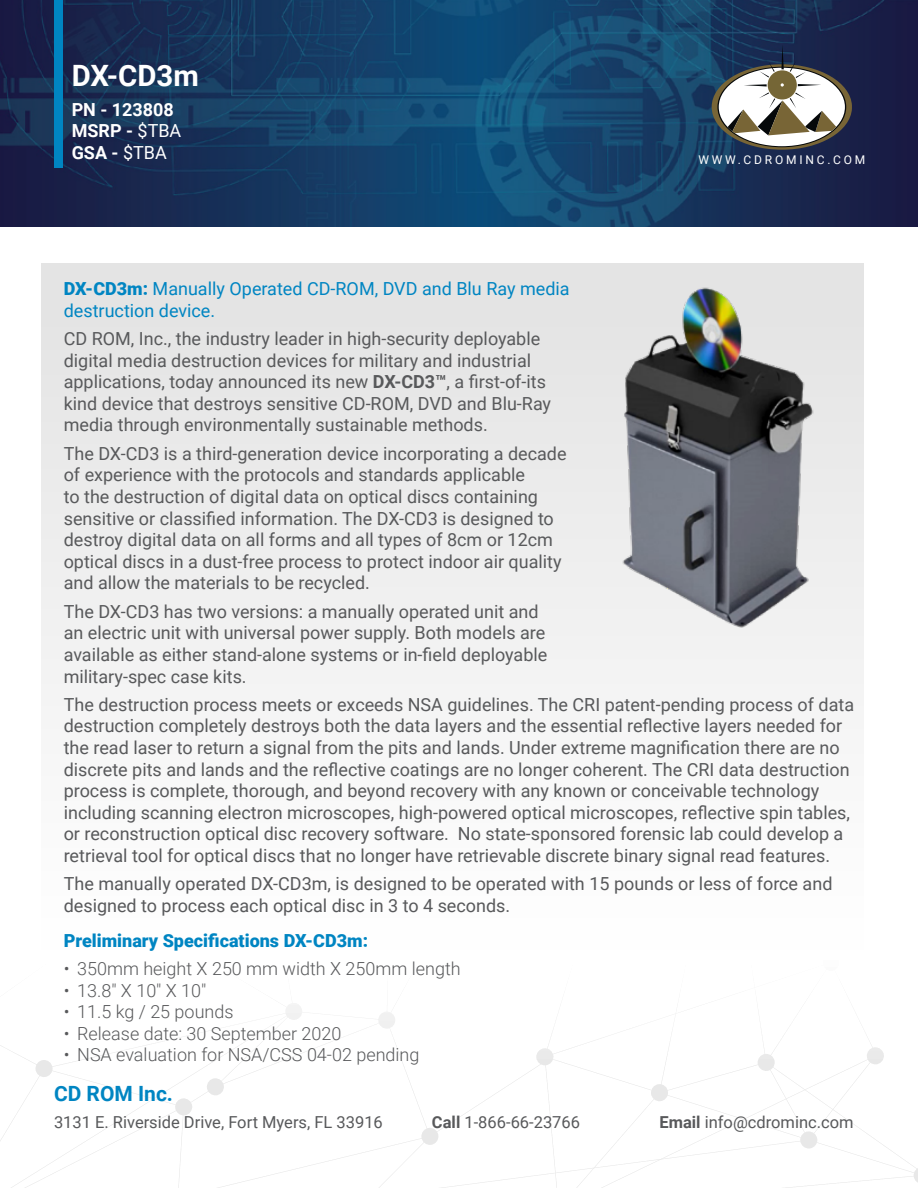
<style>
.page{position:relative;width:918px;height:1188px;background:#fff}
.page>*{position:absolute;margin:0;border:0;box-sizing:border-box;transform-origin:0 0}
.t1{font:700 29.4px "Roboto";color:#fff}
.t2{font:700 21px "Roboto";color:#0085c2}
.t3{font:18px/21.6px "Roboto";color:#58595b}
.t4{font:300 18px "Roboto";color:#58595b}
.t5{font:18px/21.6px "Roboto";color:#0085c2}
.t6{font:900 18px "Roboto";color:#0085c2}
.t7{font:700 18px/21.6px "Roboto";color:#fff}
.t8{font:16.5px "Roboto";color:#58595b}
.t9{font:12px "Roboto";letter-spacing:.235em;color:#fff}
.s1{font-weight:400}
.s2{font-weight:900}
.s3{font-weight:700}
</style>
<div class="page">
<svg style="left:0;top:1005px;width:918px;height:183px"></svg>
<div style="left:41px;top:264px;width:823px;height:686px;background:linear-gradient(to bottom,#e2e2e2,#fff)"></div>
<svg style="left:0;top:0;width:918px;height:227px;background:#163961"></svg>
<svg style="left:712px;top:45px;width:140px;height:105px"></svg>
<div style="left:54px;top:0;width:8px;height:168px;background:#0085c2"></div>
<img style="left:582px;top:264px;width:282px;height:391px">
<h1 class="t1" style="left:72px;top:55px;width:129px">DX-CD3m</h1>
<p class="t7" style="left:72px;top:98px;width:111px">PN - 123808<br>MSRP - <span class="s1">$TBA<br></span>GSA - <span class="s1">$TBA</span></p>
<p class="t9" style="left:698px;top:152px;width:168px">WWW.CDROMINC.COM</p>
<p class="t5" style="left:64px;top:277px;width:507px"><span class="s2">DX-CD3m:</span> Manually Operated CD-ROM, DVD and Blu Ray media destruction device.</p>
<p class="t3" style="left:64px;top:327px;width:489px">CD ROM, Inc., the industry leader in high-security deployable digital media destruction devices for military and industrial applications, today announced its new <span class="s3">DX-CD3™</span>, a first-of-its kind device that destroys sensitive CD-ROM, DVD and Blu-Ray media through environmentally sustainable methods.</p>
<p class="t3" style="left:64px;top:442px;width:504px">The DX-CD3 is a third-generation device incorporating a decade of experience with the protocols and standards applicable<br>to the destruction of digital data on optical discs containing sensitive or classified information. The DX-CD3 is designed to destroy digital data on all forms and all types of 8cm or 12cm optical discs in a dust-free process to protect indoor air quality and allow the materials to be recycled.</p>
<p class="t3" style="left:64px;top:600px;width:485px">The DX-CD3 has two versions: a manually operated unit and an electric unit with universal power supply. Both models are available as either stand-alone systems or in-field deployable military-spec case kits.</p>
<p class="t3" style="left:64px;top:693px;width:792px">The destruction process meets or exceeds NSA guidelines. The CRI patent-pending process of data destruction completely destroys both the data layers and the essential reflective layers needed for the read laser to return a signal from the pits and lands. Under extreme magnification there are no discrete pits and lands and the reflective coatings are no longer coherent. The CRI data destruction process is complete, thorough, and beyond recovery with any known or conceivable technology including scanning electron microscopes, high-powered optical microscopes, reflective spin tables, or reconstruction optical disc recovery software. No state-sponsored forensic lab could develop a retrieval tool for optical discs that no longer have retrievable discrete binary signal read features.</p>
<p class="t3" style="left:64px;top:873px;width:770px">The manually operated DX-CD3m, is designed to be operated with 15 pounds or less of force and designed to process each optical disc in 3 to 4 seconds.</p>
<p class="t6" style="left:64px;top:928px;width:306px">Preliminary Specifications DX-CD3m:</p>
<p class="t4" style="left:64px;top:956px;width:398px">• 350mm height X 250 mm width X 250mm length</p>
<p class="t4" style="left:64px;top:978px;width:144px">• 13.8" X 10" X 10"</p>
<p class="t4" style="left:64px;top:999px;width:171px">• 11.5 kg / 25 pounds</p>
<p class="t4" style="left:64px;top:1021px;width:279px">• Release date: 30 September 2020</p>
<p class="t4" style="left:64px;top:1042px;width:357px">• NSA evaluation for NSA/CSS 04-02 pending</p>
<p class="t2" style="left:54px;top:1079px;width:121px">CD ROM Inc.</p>
<p class="t8" style="left:54px;top:1110px;width:330px">3131 E. Riverside Drive, Fort Myers, FL 33916</p>
<p class="t8" style="left:432px;top:1110px;width:150px"><span class="s3">Call</span> 1-866-66-23766</p>
<p class="t8" style="left:660px;top:1110px;width:196px"><span class="s3">Email</span> info@cdrominc.com</p>
</div>
